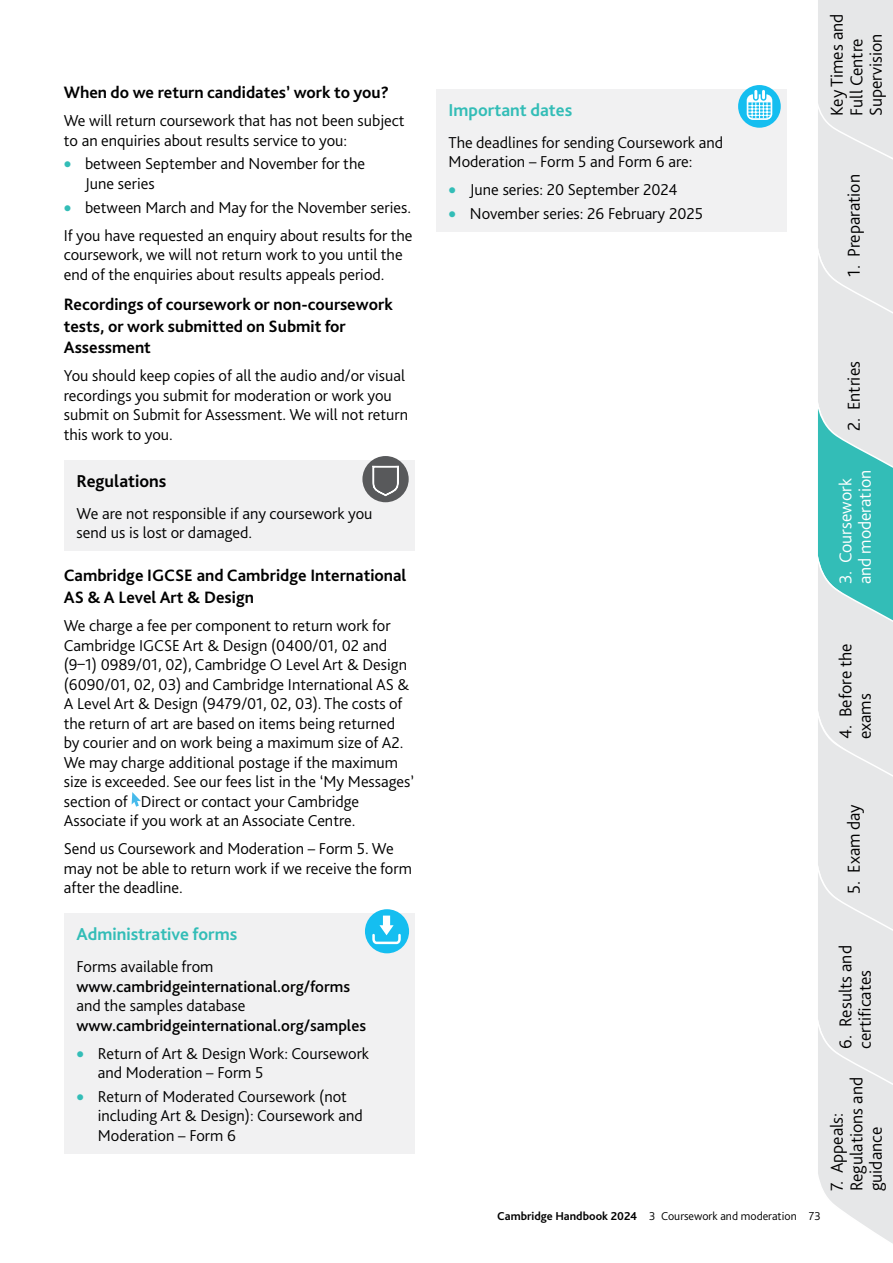
<style>
.page{position:relative;width:893px;height:1263px;background:#fff}
.page>*{position:absolute;margin:0;border:0;box-sizing:border-box;transform-origin:0 0}
.t1{font:300 18px/19.5px "Bliss Pro";color:#000}
.Admin_tint_box_heading_copy{font:700 18px "Bliss Pro";color:#33bdb7}
.t2{font:300 18px/19.5px "Bliss Pro";color:#fff}
.Regulations_tint_box_heading{font:700 18px "Bliss Pro";color:#000}
.Admin_heading_4{font:700 17.25px/21.8px "Bliss Pro";color:#000}
.Body_text{font:300 16.5px/19.5px "Bliss Pro";color:#000}
.Body_text-2{font:500 16.5px/19.5px "Bliss Pro";color:#000}
.Body_text_before_bullets{font:300 16.5px/19.5px "Bliss Pro";color:#000}
.t3{font:300 12px "Bliss Pro";color:#000}
.s1{color:#33bdb7}
.s2{font-weight:300}
.s3{font-weight:700}
</style>
<div class="page">
<svg style="left:818px;top:0;width:75px;height:1244px;background:#d0e2e2"></svg>
<div style="left:64px;top:460px;width:351px;height:91px;background:#f1f1f2"></div>
<div style="left:362px;top:456px;width:47px;height:46px;background:#58595b;border-radius:50%"></div>
<svg style="left:372px;top:466px;width:27px;height:30px"></svg>
<svg style="left:132px;top:792px;width:9px;height:15px"></svg>
<div style="left:64px;top:913px;width:351px;height:240px;background:#f1f1f2"></div>
<div style="left:365px;top:909px;width:44px;height:44px;background:#15bef0;border-radius:50%"></div>
<svg style="left:372px;top:915px;width:29px;height:29px"></svg>
<div style="left:436px;top:89px;width:351px;height:143px;background:#f1f1f2"></div>
<div style="left:738px;top:85px;width:43px;height:43px;background:#15bef0;border-radius:50%"></div>
<svg style="left:747px;top:90px;width:25px;height:30px"></svg>
<p class="Admin_heading_4" style="left:64px;top:82px;width:327px">When do we return candidates’ work to you?</p>
<p class="Body_text_before_bullets" style="left:64px;top:111px;width:342px">We will return coursework that has not been subject to an enquiries about results service to you:</p>
<p class="Body_text" style="left:85px;top:154px;width:282px;text-indent:-21px"><span class="s1">•</span> between September and November for the<br>June series</p>
<p class="Body_text" style="left:64px;top:197px;width:349px"><span class="s1">•</span> between March and May for the November series.</p>
<p class="Body_text" style="left:64px;top:225px;width:350px">If you have requested an enquiry about results for the coursework, we will not return work to you until the end of the enquiries about results appeals period.</p>
<p class="Admin_heading_4" style="left:64px;top:293px;width:331px">Recordings of coursework or non-coursework tests, or work submitted on Submit for<br>Assessment</p>
<p class="Body_text" style="left:64px;top:366px;width:346px">You should keep copies of all the audio and/or visual recordings you submit for moderation or work you submit on Submit for Assessment. We will not return this work to you.</p>
<p class="Regulations_tint_box_heading" style="left:77px;top:469px;width:91px">Regulations</p>
<p class="Body_text" style="left:77px;top:504px;width:298px">We are not responsible if any coursework you send us is lost or damaged.</p>
<p class="Admin_heading_4" style="left:64px;top:565px;width:344px">Cambridge IGCSE and Cambridge International<br>AS &amp; A Level Art &amp; Design</p>
<p class="Body_text" style="left:64px;top:616px;width:352px">We charge a fee per component to return work for Cambridge IGCSE Art &amp; Design (0400/01, 02 and (9–1) 0989/01, 02), Cambridge O Level Art &amp; Design (6090/01, 02, 03) and Cambridge International AS &amp; A Level Art &amp; Design (9479/01, 02, 03). The costs of the return of art are based on items being returned by courier and on work being a maximum size of A2.<br>We may charge additional postage if the maximum size is exceeded. See our fees list in the ‘My Messages’ section of Direct or contact your Cambridge Associate if you work at an Associate Centre.</p>
<p class="Body_text" style="left:64px;top:839px;width:350px">Send us Coursework and Moderation – Form 5. We may not be able to return work if we receive the form after the deadline.</p>
<p class="Admin_tint_box_heading_copy" style="left:77px;top:923px;width:162px">Administrative forms</p>
<p class="Body_text-2" style="left:77px;top:957px;width:291px"><span class="s2">Forms available from </span>www.cambridgeinternational.org/forms <span class="s2">and the samples database </span>www.cambridgeinternational.org/samples</p>
<p class="Body_text" style="left:98px;top:1043px;width:273px;text-indent:-21px"><span class="s1">•</span> Return of Art &amp; Design Work: Coursework and Moderation – Form 5</p>
<p class="Body_text" style="left:98px;top:1086px;width:267px;text-indent:-21px"><span class="s1">•</span> Return of Moderated Coursework (not including Art &amp; Design): Coursework and<br>Moderation – Form 6</p>
<p class="Admin_tint_box_heading_copy" style="left:449px;top:98px;width:125px">Important dates</p>
<p class="Body_text" style="left:449px;top:133px;width:276px">The deadlines for sending Coursework and<br>Moderation – Form 5 and Form 6 are:</p>
<p class="Body_text" style="left:449px;top:180px;width:230px"><span class="s1">•</span> June series: 20 September 2024</p>
<p class="Body_text" style="left:449px;top:204px;width:256px"><span class="s1">•</span> November series: 26 February 2025</p>
<p class="t1" style="left:827px;top:116px;width:104px;rotate:-90deg">Key Times and<br>Full Centre<br>Supervision</p>
<p class="t1" style="left:844px;top:277px;width:104px;rotate:-90deg">1. Preparation</p>
<p class="t1" style="left:844px;top:431px;width:71px;rotate:-90deg">2. Entries</p>
<p class="t2" style="left:836px;top:584px;width:116px;rotate:-90deg">3. Coursework and moderation</p>
<p class="t1" style="left:836px;top:739px;width:97px;rotate:-90deg">4. Before the exams</p>
<p class="t1" style="left:844px;top:894px;width:92px;rotate:-90deg">5. Exam day</p>
<p class="t1" style="left:836px;top:1049px;width:105px;rotate:-90deg">6. Results and certificates</p>
<p class="t3" style="left:497px;top:1209px;width:325px"><span class="s3">Cambridge Handbook 2024</span> 3 Coursework and moderation 73</p>
<p class="t1" style="left:827px;top:1191px;width:116px;rotate:-90deg">7. Appeals:<br>Regulations and guidance</p>
</div>
